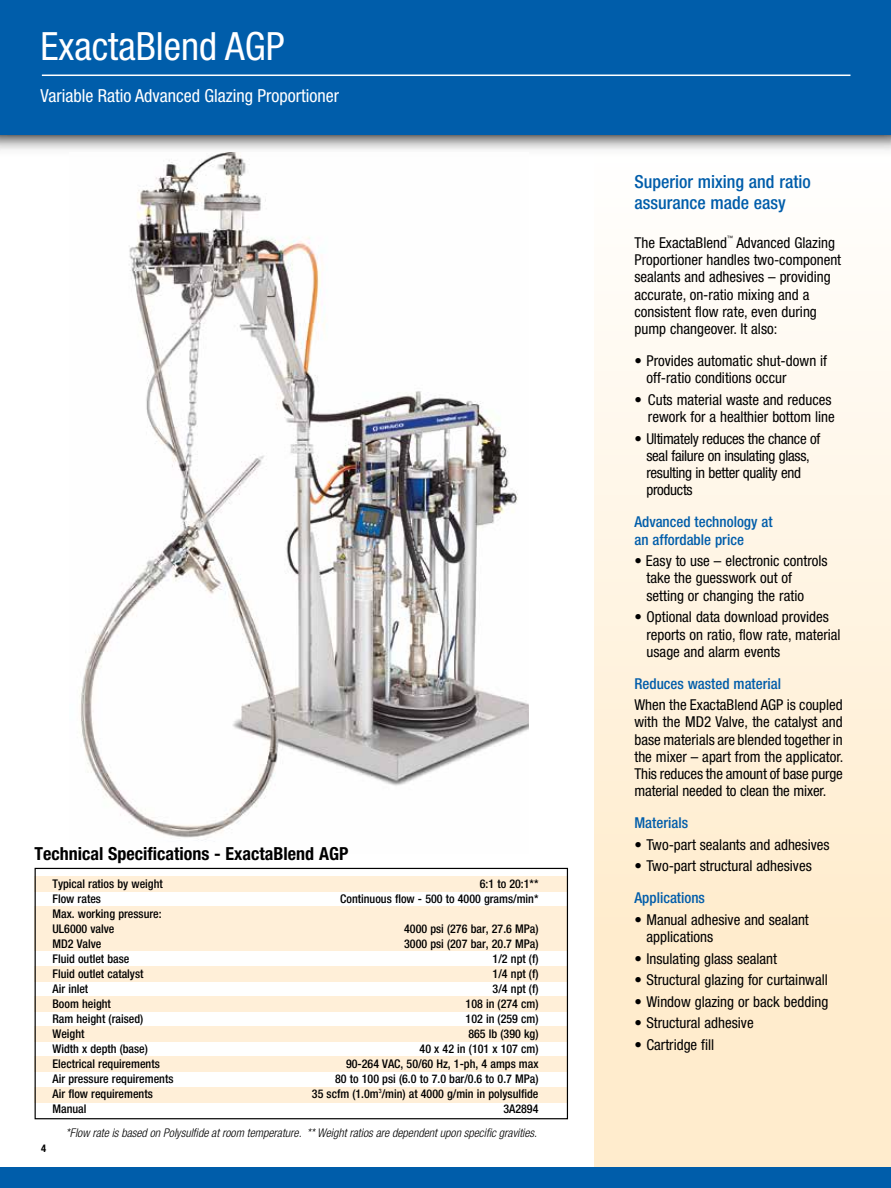
<style>
.page{position:relative;width:891px;height:1188px;background:#fff}
.page>*{position:absolute;margin:0;border:0;box-sizing:border-box;transform-origin:0 0}
.t1{font:condensed 39px "Helvetica Neue LT Std";color:#fff}
.t2{font:condensed 18px "Helvetica Neue LT Std";color:#fff}
.t3{font:500 condensed 18px/21px "Helvetica Neue LT Std";color:#005daa}
.t4{font:700 condensed 18px "Helvetica Neue LT Std";color:#000}
.t5{font:condensed 15px/17.2px "Helvetica Neue LT Std";color:#000}
.t6{font:condensed 15px/17.2px "Helvetica Neue LT Std";letter-spacing:-.02em;color:#000}
.t7{font:500 condensed 15px/17.2px "Helvetica Neue LT Std";color:#005daa}
.t8{font:500 condensed 12px/15px "Helvetica Neue LT Std";color:#000}
.t9{font:italic 300 condensed 12px "Helvetica Neue LT Std";color:#000}
.t10{font:700 condensed 10.5px "Helvetica Neue LT Std";color:#000}
.t11{font:condensed 6px "Helvetica Neue LT Std";color:#000}
</style>
<div class="page">
<div style="left:594px;top:153px;width:297px;height:1035px;background:linear-gradient(to bottom,#fffefc,#fde7c3)"></div>
<img style="left:0;top:135px;width:891px;height:41px">
<div style="left:0;top:0;width:891px;height:135px;background:#005daa"></div>
<hr style="left:42px;top:75px;width:809px;height:1px;background:#fff">
<div style="left:0;top:1168px;width:891px;height:20px;background:#005daa"></div>
<img style="left:70px;top:153px;width:459px;height:688px">
<div style="left:35px;top:876px;width:533px;height:16px;background:#ffefd8"></div>
<div style="left:35px;top:966px;width:533px;height:16px;background:#ffefd8"></div>
<div style="left:35px;top:996px;width:533px;height:16px;background:#ffefd8"></div>
<div style="left:35px;top:1026px;width:533px;height:16px;background:#ffefd8"></div>
<div style="left:35px;top:1057px;width:533px;height:15px;background:#ffefd8"></div>
<div style="left:35px;top:1087px;width:533px;height:16px;background:#ffefd8"></div>
<div style="left:35px;top:906px;width:533px;height:45px;background:#ffefd8"></div>
<div style="left:35px;top:868px;width:533px;height:251px;border:1px solid #000"></div>
<h1 class="t1" style="left:40px;top:23px;width:245px">ExactaBlend AGP</h1>
<p class="t2" style="left:40px;top:86px;width:300px">Variable Ratio Advanced Glazing Proportioner</p>
<p class="t4" style="left:35px;top:843px;width:315px">Technical Specifications - ExactaBlend AGP</p>
<p class="t8" style="left:52px;top:876px;width:112px">Typical ratios by weight</p>
<p class="t8" style="left:480px;top:876px;width:60px">6:1 to 20:1**</p>
<p class="t8" style="left:52px;top:891px;width:50px">Flow rates</p>
<p class="t8" style="left:340px;top:891px;width:200px">Continuous flow - 500 to 4000 grams/min*</p>
<p class="t8" style="left:52px;top:906px;width:111px">Max. working pressure:<br>UL6000 valve</p>
<p class="t8" style="left:404px;top:921px;width:136px">4000 psi (276 bar, 27.6 MPa)</p>
<p class="t8" style="left:52px;top:936px;width:50px">MD2 Valve</p>
<p class="t8" style="left:404px;top:936px;width:136px">3000 psi (207 bar, 20.7 MPa)</p>
<p class="t8" style="left:52px;top:951px;width:78px">Fluid outlet base</p>
<p class="t8" style="left:493px;top:951px;width:47px">1/2 npt (f)</p>
<p class="t8" style="left:52px;top:966px;width:92px">Fluid outlet catalyst</p>
<p class="t8" style="left:493px;top:966px;width:47px">1/4 npt (f)</p>
<p class="t8" style="left:52px;top:981px;width:37px">Air inlet</p>
<p class="t8" style="left:493px;top:981px;width:47px">3/4 npt (f)</p>
<p class="t8" style="left:52px;top:996px;width:60px">Boom height</p>
<p class="t8" style="left:466px;top:996px;width:74px">108 in (274 cm)</p>
<p class="t8" style="left:52px;top:1011px;width:92px">Ram height (raised)</p>
<p class="t8" style="left:466px;top:1011px;width:74px">102 in (259 cm)</p>
<p class="t8" style="left:52px;top:1026px;width:33px">Weight</p>
<p class="t8" style="left:468px;top:1026px;width:72px">865 lb (390 kg)</p>
<p class="t8" style="left:52px;top:1041px;width:97px">Width x depth (base)</p>
<p class="t8" style="left:420px;top:1041px;width:120px">40 x 42 in (101 x 107 cm)</p>
<p class="t8" style="left:52px;top:1056px;width:109px">Electrical requirements</p>
<p class="t8" style="left:346px;top:1056px;width:194px">90-264 VAC, 50/60 Hz, 1-ph, 4 amps max</p>
<p class="t8" style="left:52px;top:1071px;width:122px">Air pressure requirements</p>
<p class="t8" style="left:335px;top:1071px;width:205px">80 to 100 psi (6.0 to 7.0 bar/0.6 to 0.7 MPa)</p>
<p class="t8" style="left:52px;top:1086px;width:102px">Air flow requirements</p>
<p class="t8" style="left:312px;top:1086px;width:228px">35 scfm (1.0m<sup>3</sup>/min) at 4000 g/min in polysulfide</p>
<p class="t8" style="left:52px;top:1101px;width:35px">Manual</p>
<p class="t8" style="left:503px;top:1101px;width:37px">3A2894</p>
<p class="t9" style="left:66px;top:1126px;width:473px">*Flow rate is based on Polysulfide at room temperature. ** Weight ratios are dependent upon specific gravities.</p>
<p class="t10" style="left:41px;top:1142px;width:7px">4</p>
<p class="t3" style="left:634px;top:171px;width:178px">Superior mixing and ratio assurance made easy</p>
<p class="t5" style="left:634px;top:234px;width:94px">The ExactaBlend</p>
<p class="t11" style="left:727px;top:234px;width:7px">™</p>
<p class="t5" style="left:634px;top:234px;width:208px;text-indent:102px">Advanced Glazing<br>Proportioner handles two-component sealants and adhesives – providing accurate, on-ratio mixing and a consistent flow rate, even during pump changeover. It also:</p>
<p class="t5" style="left:646px;top:352px;width:182px;text-indent:-12px">• Provides automatic shut-down if off-ratio conditions occur</p>
<p class="t5" style="left:634px;top:391px;width:202px;text-align:right">• Cuts material waste and reduces rework for a healthier bottom line</p>
<p class="t6" style="left:646px;top:430px;width:175px;text-indent:-12px">• Ultimately reduces the chance of seal failure on insulating glass, resulting in better quality end products</p>
<p class="t7" style="left:634px;top:513px;width:140px">Advanced technology at an affordable price</p>
<p class="t5" style="left:646px;top:552px;width:183px;text-indent:-12px">• Easy to use – electronic controls take the guesswork out of setting or changing the ratio</p>
<p class="t5" style="left:646px;top:608px;width:196px;text-indent:-12px">• Optional data download provides reports on ratio, flow rate, material usage and alarm events</p>
<p class="t7" style="left:634px;top:675px;width:148px">Reduces wasted material</p>
<p class="t5" style="left:634px;top:696px;width:210px;text-align:justify">When the ExactaBlend AGP is coupled with the MD2 Valve, the catalyst and base materials are blended together in the mixer – apart from the applicator.<br>This reduces the amount of base purge material needed to clean the mixer.</p>
<p class="t7" style="left:634px;top:814px;width:55px">Materials</p>
<p class="t5" style="left:634px;top:836px;width:197px">• Two-part sealants and adhesives</p>
<p class="t5" style="left:634px;top:857px;width:179px">• Two-part structural adhesives</p>
<p class="t7" style="left:634px;top:889px;width:72px">Applications</p>
<p class="t5" style="left:646px;top:911px;width:164px;text-indent:-12px">• Manual adhesive and sealant applications</p>
<p class="t5" style="left:634px;top:950px;width:144px">• Insulating glass sealant</p>
<p class="t5" style="left:634px;top:971px;width:195px">• Structural glazing for curtainwall</p>
<p class="t5" style="left:634px;top:993px;width:195px">• Window glazing or back bedding</p>
<p class="t5" style="left:634px;top:1014px;width:121px">• Structural adhesive</p>
<p class="t5" style="left:634px;top:1036px;width:81px">• Cartridge fill</p>
</div>
